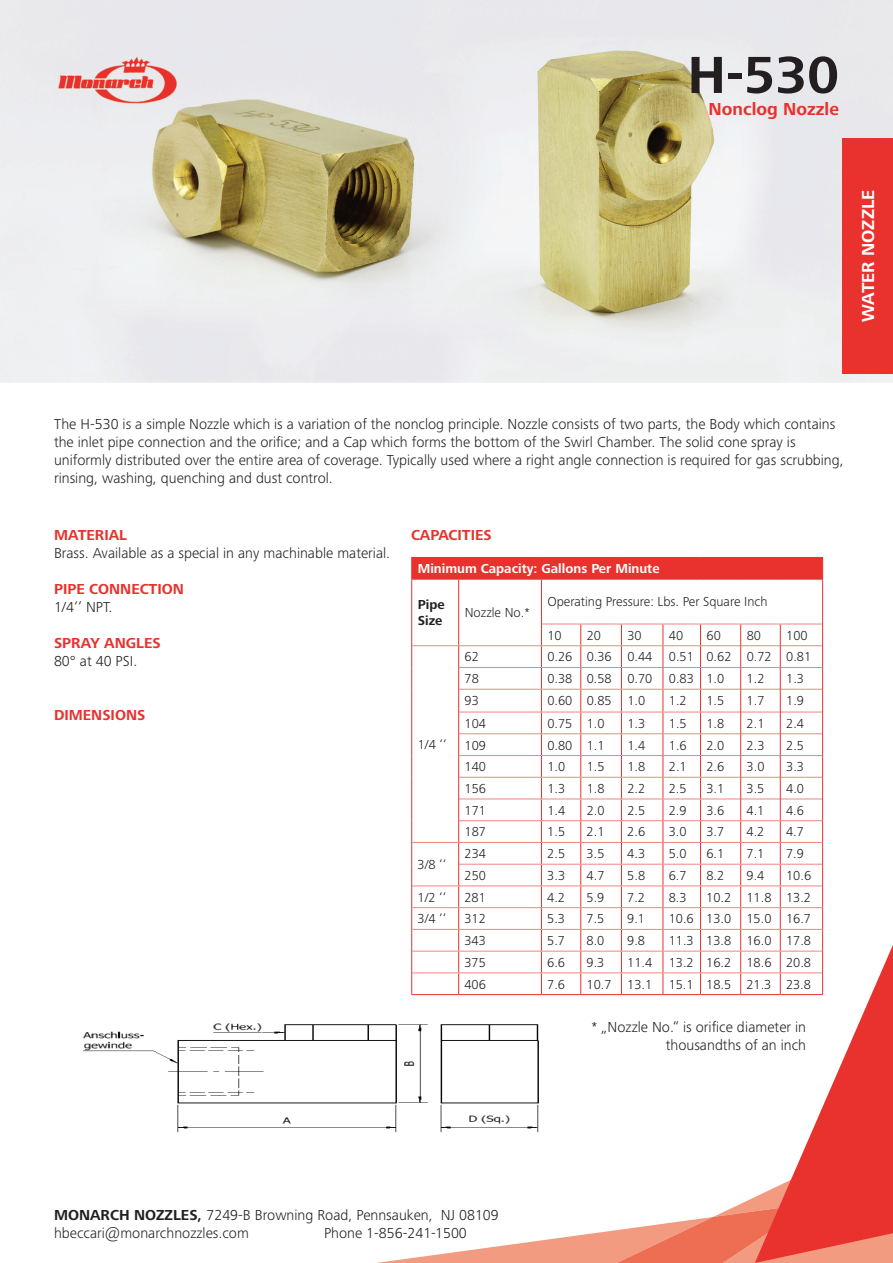
<style>
.page{position:relative;width:893px;height:1263px;background:#fff}
.page>*{position:absolute;margin:0;border:0;box-sizing:border-box;transform-origin:0 0}
.t1{font:700 54px "Hd M Frutiger Next Pro";color:#231f20}
.t2{font:700 18px "Hd M Frutiger Next Pro";color:#e9312d}
.t3{font:700 18px "Hd M Frutiger Next Pro";color:#fff}
.t4{font:300 15px/18px "Hd M Frutiger Next Pro";color:#231f20}
.t5{font:700 15px "Hd M Frutiger Next Pro";color:#e9312d}
.t6{font:300 13.5px "Hd M Frutiger Next Pro";color:#231f20}
.t7{font:700 13.5px "Hd M Frutiger Next Pro";color:#fff}
.t8{font:700 13.5px/16.2px "Hd M Frutiger Next Pro";color:#231f20}
.s1{font-weight:700}
</style>
<div class="page">
<img style="left:82px;top:1023px;width:294px;height:110px">
<img style="left:0;top:0;width:893px;height:383px">
<img style="left:54px;top:54px;width:148px;height:52px">
<div style="left:411px;top:557px;width:412px;height:22px;background:#e9312d"></div>
<hr style="left:541px;top:579px;width:40px;height:1px;background:#e9312d">
<hr style="left:581px;top:579px;width:40px;height:1px;background:#e9312d">
<hr style="left:621px;top:579px;width:42px;height:1px;background:#e9312d">
<hr style="left:663px;top:579px;width:37px;height:1px;background:#e9312d">
<hr style="left:700px;top:579px;width:41px;height:1px;background:#e9312d">
<hr style="left:741px;top:579px;width:39px;height:1px;background:#e9312d">
<hr style="left:780px;top:579px;width:43px;height:1px;background:#e9312d">
<hr style="left:822px;top:579px;width:1px;height:45px;background:#e9312d">
<hr style="left:459px;top:579px;width:82px;height:1px;background:#e9312d">
<hr style="left:541px;top:579px;width:1px;height:45px;background:#e9312d">
<hr style="left:411px;top:579px;width:48px;height:1px;background:#e9312d">
<hr style="left:411px;top:579px;width:1px;height:45px;background:#e9312d">
<hr style="left:458px;top:579px;width:1px;height:45px;background:#e9312d">
<svg style="left:376px;top:624px;width:517px;height:639px"></svg>
<div style="left:842px;top:138px;width:51px;height:236px;background:#e9312d"></div>
<h1 class="t1" style="left:688px;top:44px;width:153px">H-530</h1>
<p class="t2" style="left:709px;top:98px;width:132px">Nonclog Nozzle</p>
<p class="t3" style="left:858px;top:322px;width:134px;rotate:-90deg">WATER NOZZLE</p>
<p class="t4" style="left:54px;top:415px;width:791px">The H-530 is a simple Nozzle which is a variation of the nonclog principle. Nozzle consists of two parts, the Body which contains the inlet pipe connection and the orifice; and a Cap which forms the bottom of the Swirl Chamber. The solid cone spray is uniformly distributed over the entire area of coverage. Typically used where a right angle connection is required for gas scrubbing, rinsing, washing, quenching and dust control.</p>
<p class="t5" style="left:54px;top:527px;width:75px">MATERIAL</p>
<p class="t4" style="left:54px;top:544px;width:338px">Brass. Available as a special in any machinable material.</p>
<p class="t5" style="left:54px;top:581px;width:131px">PIPE CONNECTION</p>
<p class="t4" style="left:54px;top:598px;width:60px">1/4‘‘ NPT.</p>
<p class="t5" style="left:54px;top:635px;width:108px">SPRAY ANGLES</p>
<p class="t4" style="left:54px;top:652px;width:85px">80° at 40 PSI.</p>
<p class="t5" style="left:54px;top:707px;width:93px">DIMENSIONS</p>
<p class="t5" style="left:411px;top:527px;width:82px">CAPACITIES</p>
<p class="t7" style="left:418px;top:561px;width:243px">Minimum Capacity: Gallons Per Minute</p>
<p class="t8" style="left:418px;top:597px;width:28px">Pipe<br>Size</p>
<p class="t6" style="left:465px;top:605px;width:67px">Nozzle No.*</p>
<p class="t6" style="left:547px;top:594px;width:221px">Operating Pressure: Lbs. Per Square Inch</p>
<p class="t6" style="left:547px;top:627px;width:16px">10</p>
<p class="t6" style="left:587px;top:627px;width:16px">20</p>
<p class="t6" style="left:627px;top:627px;width:16px">30</p>
<p class="t6" style="left:669px;top:627px;width:16px">40</p>
<p class="t6" style="left:706px;top:627px;width:16px">60</p>
<p class="t6" style="left:747px;top:627px;width:16px">80</p>
<p class="t6" style="left:786px;top:627px;width:23px">100</p>
<p class="t6" style="left:418px;top:737px;width:30px">1/4 ‘‘</p>
<p class="t6" style="left:418px;top:857px;width:30px">3/8 ‘‘</p>
<p class="t6" style="left:465px;top:649px;width:16px">62</p>
<p class="t6" style="left:547px;top:649px;width:265px">0.26 0.36 0.44 0.51 0.62 0.72 0.81</p>
<p class="t6" style="left:465px;top:671px;width:16px">78</p>
<p class="t6" style="left:547px;top:671px;width:178px">0.38 0.58 0.70 0.83 1.0</p>
<p class="t6" style="left:747px;top:671px;width:19px">1.2</p>
<p class="t6" style="left:786px;top:671px;width:19px">1.3</p>
<p class="t6" style="left:465px;top:693px;width:16px">93</p>
<p class="t6" style="left:547px;top:693px;width:99px">0.60 0.85 1.0</p>
<p class="t6" style="left:669px;top:693px;width:19px">1.2</p>
<p class="t6" style="left:706px;top:693px;width:19px">1.5</p>
<p class="t6" style="left:747px;top:693px;width:19px">1.7</p>
<p class="t6" style="left:786px;top:693px;width:19px">1.9</p>
<p class="t6" style="left:465px;top:715px;width:23px">104</p>
<p class="t6" style="left:547px;top:715px;width:59px">0.75 1.0</p>
<p class="t6" style="left:627px;top:715px;width:19px">1.3</p>
<p class="t6" style="left:669px;top:715px;width:19px">1.5</p>
<p class="t6" style="left:706px;top:715px;width:19px">1.8</p>
<p class="t6" style="left:747px;top:715px;width:19px">2.1</p>
<p class="t6" style="left:786px;top:715px;width:19px">2.4</p>
<p class="t6" style="left:465px;top:737px;width:23px">109</p>
<p class="t6" style="left:547px;top:737px;width:59px">0.80 1.1</p>
<p class="t6" style="left:627px;top:737px;width:19px">1.4</p>
<p class="t6" style="left:669px;top:737px;width:19px">1.6</p>
<p class="t6" style="left:706px;top:737px;width:19px">2.0</p>
<p class="t6" style="left:747px;top:737px;width:19px">2.3</p>
<p class="t6" style="left:786px;top:737px;width:19px">2.5</p>
<p class="t6" style="left:465px;top:759px;width:23px">140</p>
<p class="t6" style="left:547px;top:759px;width:19px">1.0</p>
<p class="t6" style="left:587px;top:759px;width:19px">1.5</p>
<p class="t6" style="left:627px;top:759px;width:19px">1.8</p>
<p class="t6" style="left:669px;top:759px;width:19px">2.1</p>
<p class="t6" style="left:706px;top:759px;width:19px">2.6</p>
<p class="t6" style="left:747px;top:759px;width:19px">3.0</p>
<p class="t6" style="left:786px;top:759px;width:19px">3.3</p>
<p class="t6" style="left:465px;top:781px;width:23px">156</p>
<p class="t6" style="left:547px;top:781px;width:19px">1.3</p>
<p class="t6" style="left:587px;top:781px;width:19px">1.8</p>
<p class="t6" style="left:627px;top:781px;width:19px">2.2</p>
<p class="t6" style="left:669px;top:781px;width:19px">2.5</p>
<p class="t6" style="left:706px;top:781px;width:19px">3.1</p>
<p class="t6" style="left:747px;top:781px;width:19px">3.5</p>
<p class="t6" style="left:786px;top:781px;width:19px">4.0</p>
<p class="t6" style="left:465px;top:802px;width:23px">171</p>
<p class="t6" style="left:547px;top:802px;width:19px">1.4</p>
<p class="t6" style="left:587px;top:802px;width:19px">2.0</p>
<p class="t6" style="left:627px;top:802px;width:19px">2.5</p>
<p class="t6" style="left:669px;top:802px;width:19px">2.9</p>
<p class="t6" style="left:706px;top:802px;width:19px">3.6</p>
<p class="t6" style="left:747px;top:802px;width:19px">4.1</p>
<p class="t6" style="left:786px;top:802px;width:19px">4.6</p>
<p class="t6" style="left:465px;top:824px;width:23px">187</p>
<p class="t6" style="left:547px;top:824px;width:19px">1.5</p>
<p class="t6" style="left:587px;top:824px;width:19px">2.1</p>
<p class="t6" style="left:627px;top:824px;width:19px">2.6</p>
<p class="t6" style="left:669px;top:824px;width:19px">3.0</p>
<p class="t6" style="left:706px;top:824px;width:19px">3.7</p>
<p class="t6" style="left:746px;top:824px;width:19px">4.2</p>
<p class="t6" style="left:786px;top:824px;width:19px">4.7</p>
<p class="t6" style="left:464px;top:846px;width:23px">234</p>
<p class="t6" style="left:547px;top:846px;width:19px">2.5</p>
<p class="t6" style="left:587px;top:846px;width:19px">3.5</p>
<p class="t6" style="left:627px;top:846px;width:19px">4.3</p>
<p class="t6" style="left:669px;top:846px;width:19px">5.0</p>
<p class="t6" style="left:706px;top:846px;width:19px">6.1</p>
<p class="t6" style="left:746px;top:846px;width:19px">7.1</p>
<p class="t6" style="left:786px;top:846px;width:19px">7.9</p>
<p class="t6" style="left:464px;top:868px;width:23px">250</p>
<p class="t6" style="left:547px;top:868px;width:19px">3.3</p>
<p class="t6" style="left:587px;top:868px;width:19px">4.7</p>
<p class="t6" style="left:627px;top:868px;width:19px">5.8</p>
<p class="t6" style="left:669px;top:868px;width:19px">6.7</p>
<p class="t6" style="left:706px;top:868px;width:19px">8.2</p>
<p class="t6" style="left:746px;top:868px;width:19px">9.4</p>
<p class="t6" style="left:786px;top:868px;width:27px">10.6</p>
<p class="t6" style="left:418px;top:889px;width:30px">1/2 ‘‘</p>
<p class="t6" style="left:464px;top:889px;width:23px">281</p>
<p class="t6" style="left:547px;top:889px;width:19px">4.2</p>
<p class="t6" style="left:587px;top:889px;width:19px">5.9</p>
<p class="t6" style="left:627px;top:889px;width:19px">7.2</p>
<p class="t6" style="left:669px;top:889px;width:19px">8.3</p>
<p class="t6" style="left:706px;top:889px;width:106px">10.2 11.8 13.2</p>
<p class="t6" style="left:417px;top:911px;width:30px">3/4 ‘‘</p>
<p class="t6" style="left:464px;top:911px;width:23px">312</p>
<p class="t6" style="left:547px;top:911px;width:19px">5.3</p>
<p class="t6" style="left:587px;top:911px;width:19px">7.5</p>
<p class="t6" style="left:627px;top:911px;width:19px">9.1</p>
<p class="t6" style="left:669px;top:911px;width:144px">10.6 13.0 15.0 16.7</p>
<p class="t6" style="left:464px;top:933px;width:23px">343</p>
<p class="t6" style="left:547px;top:933px;width:19px">5.7</p>
<p class="t6" style="left:586px;top:933px;width:19px">8.0</p>
<p class="t6" style="left:627px;top:933px;width:19px">9.8</p>
<p class="t6" style="left:669px;top:933px;width:144px">11.3 13.8 16.0 17.8</p>
<p class="t6" style="left:464px;top:955px;width:23px">375</p>
<p class="t6" style="left:547px;top:955px;width:19px">6.6</p>
<p class="t6" style="left:586px;top:955px;width:19px">9.3</p>
<p class="t6" style="left:627px;top:955px;width:185px">11.4 13.2 16.2 18.6 20.8</p>
<p class="t6" style="left:464px;top:976px;width:23px">406</p>
<p class="t6" style="left:547px;top:976px;width:19px">7.6</p>
<p class="t6" style="left:586px;top:976px;width:226px">10.7 13.1 15.1 18.5 21.3 23.8</p>
<p class="t4" style="left:591px;top:1018px;width:216px;text-align:right">* „Nozzle No.“ is orifice diameter in thousandths of an inch</p>
<p class="t4" style="left:54px;top:1206px;width:446px"><span class="s1">MONARCH NOZZLES,</span> 7249-B Browning Road, Pennsauken, NJ 08109 hbeccari@monarchnozzles.com</p>
<p class="t4" style="left:324px;top:1224px;width:144px">Phone 1-856-241-1500</p>
</div>
